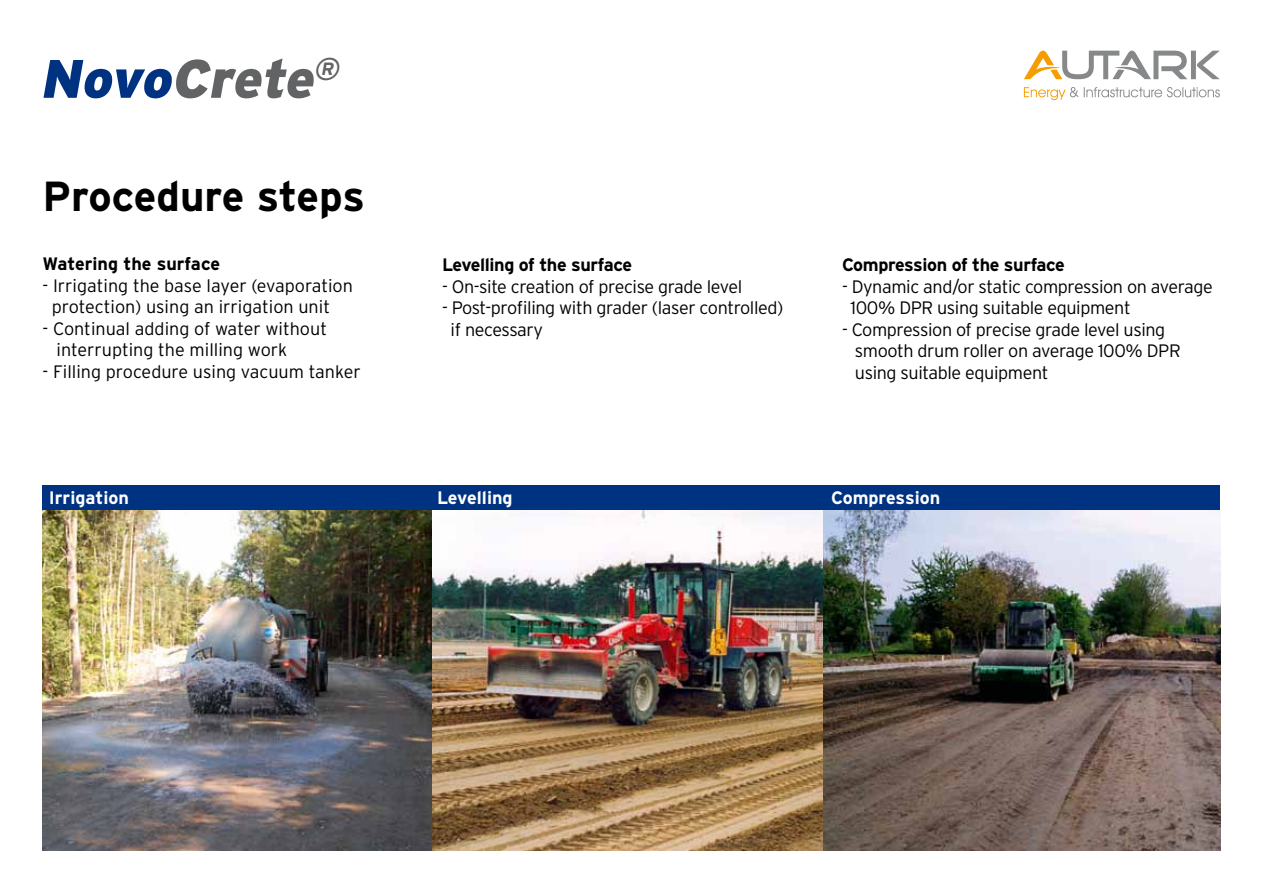
<style>
.page{position:relative;width:1263px;height:893px;background:#fff}
.page>*{position:absolute;margin:0;border:0;box-sizing:border-box;transform-origin:0 0}
.t1{font:italic 900 54px "Interstate";color:#626364}
.t2{font:700 42px "Interstate";letter-spacing:-.005em;color:#000}
.t3{font:300 18px/21.6px "Interstate";letter-spacing:-.02em;color:#000}
.t4{font:300 18px/21.6px "Interstate";color:#000}
.t5{font:700 18px "Interstate";letter-spacing:-.02em;color:#000}
.t6{font:700 18px "Interstate";color:#fff}
.t7{font:700 18px "Interstate";color:#000}
.s1{color:#003282}
</style>
<div class="page">
<svg style="left:1024px;top:87px;width:196px;height:13px"></svg>
<svg style="left:1024px;top:51px;width:196px;height:28px"></svg>
<div style="left:43px;top:485px;width:1177px;height:25px;background:#003282"></div>
<img style="left:43px;top:510px;width:1177px;height:340px">
<h1 class="t1" style="left:40px;top:48px;width:307px"><span class="s1">Novo</span>Crete<sup>®</sup></h1>
<h2 class="t2" style="left:43px;top:173px;width:324px">Procedure steps</h2>
<p class="t7" style="left:43px;top:254px;width:179px">Watering the surface</p>
<p class="t4" style="left:52px;top:274px;width:303px;text-indent:-9px">- Irrigating the base layer (evaporation protection) using an irrigation unit</p>
<p class="t4" style="left:57px;top:317px;width:272px;text-indent:-14px">- Continual adding of water without interrupting the milling work</p>
<p class="t4" style="left:43px;top:361px;width:320px">- Filling procedure using vacuum tanker</p>
<p class="t5" style="left:442px;top:255px;width:192px">Levelling of the surface</p>
<p class="t3" style="left:442px;top:275px;width:302px">- On-site creation of precise grade level</p>
<p class="t3" style="left:451px;top:297px;width:334px;text-indent:-9px">- Post-profiling with grader (laser controlled) if necessary</p>
<p class="t5" style="left:842px;top:255px;width:224px">Compression of the surface</p>
<p class="t3" style="left:850px;top:275px;width:364px;text-indent:-9px">- Dynamic and/or static compression on average<br>100% DPR using suitable equipment</p>
<p class="t3" style="left:855px;top:319px;width:327px;text-indent:-13px">- Compression of precise grade level using smooth drum roller on average 100% DPR using suitable equipment</p>
<p class="t6" style="left:49px;top:487px;width:82px">Irrigation</p>
<p class="t6" style="left:437px;top:487px;width:77px">Levelling</p>
<p class="t6" style="left:831px;top:487px;width:111px">Compression</p>
</div>
